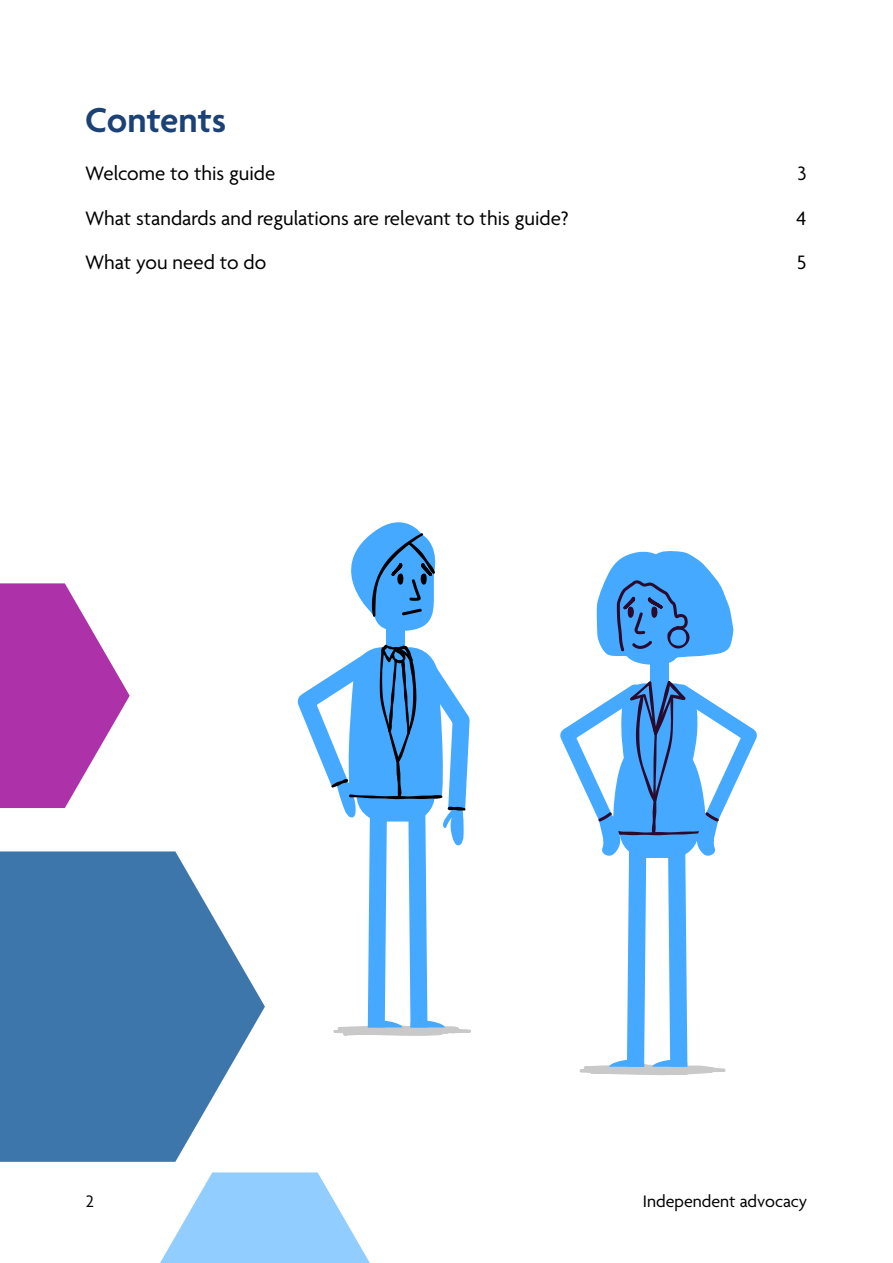
<style>
.page{position:relative;width:893px;height:1263px;background:#fff}
.page>*{position:absolute;margin:0;border:0;box-sizing:border-box;transform-origin:0 0}
.Heading_1{font:600 37.5px "Agenda";color:#1b4175}
.Body{font:21px "Agenda";color:#000}
.t1{font:18px "Agenda";color:#000}
</style>
<div class="page">
<svg style="left:0;top:583px;width:130px;height:225px"></svg>
<svg style="left:160px;top:1172px;width:210px;height:91px"></svg>
<svg style="left:0;top:851px;width:265px;height:311px;fill:#3c76aa"></svg>
<svg style="left:297px;top:522px;width:174px;height:514px"></svg>
<div style="left:650px;top:644px;width:19px;height:51px;background:#45aaff"></div>
<svg style="left:596px;top:551px;width:138px;height:114px"></svg>
<svg style="left:560px;top:680px;width:197px;height:395px"></svg>
<p class="Heading_1" style="left:85px;top:100px;width:143px">Contents</p>
<p class="Body" style="left:85px;top:162px;width:192px">Welcome to this guide</p>
<p class="Body" style="left:797px;top:162px;width:11px">3</p>
<p class="Body" style="left:85px;top:207px;width:485px">What standards and regulations are relevant to this guide?</p>
<p class="Body" style="left:796px;top:207px;width:11px">4</p>
<p class="Body" style="left:85px;top:251px;width:183px">What you need to do</p>
<p class="Body" style="left:797px;top:251px;width:11px">5</p>
<p class="t1" style="left:86px;top:1191px;width:10px">2</p>
<p class="t1" style="left:643px;top:1191px;width:166px">Independent advocacy</p>
</div>
